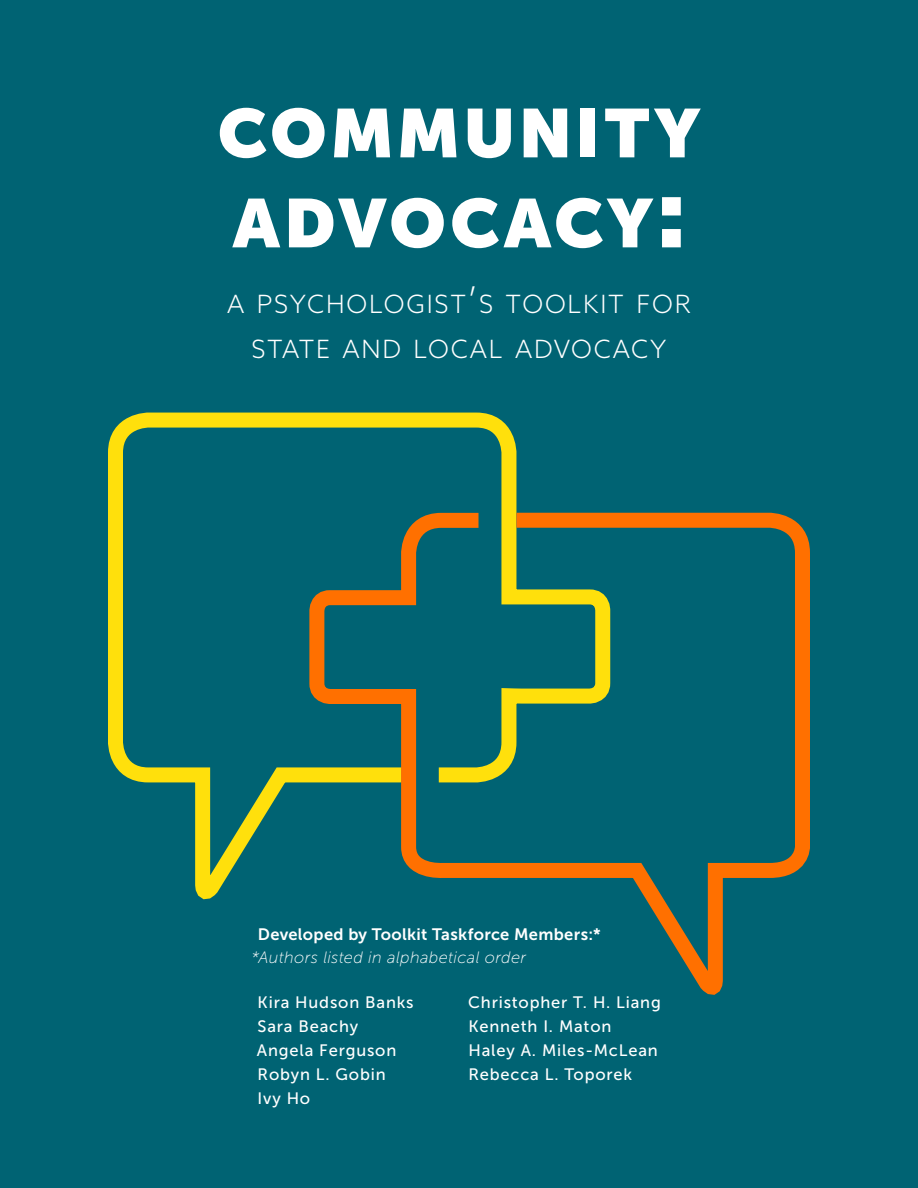
<style>
.page{position:relative;width:918px;height:1188px;background:#006373}
.page>*{position:absolute;margin:0;border:0;box-sizing:border-box;transform-origin:0 0}
.t1{font:900 68.25px/90px "Museo Sans Display";letter-spacing:.07em;color:#fff}
.t2{font:300 25.2px/45px "Azo Sans";letter-spacing:.07em;color:#fff;text-align:center}
.Authors{font:16.5px/24px "Museo Sans 500";letter-spacing:.05em;color:#fff}
.t3{font:16.5px/22.5px "Museo Sans 700";letter-spacing:.02em;color:#fff}
.s1{font-size:97.5px}
.s2{font-size:36px}
.s3{font-family:"Museo Sans 100";font-style:italic}
</style>
<div class="page">
<svg style="left:108px;top:412px;width:409px;height:488px"></svg>
<svg style="left:302px;top:505px;width:508px;height:490px"></svg>
<p class="t1" style="left:218px;top:88px;width:483px">COMMUNITY<br>ADVOCACY<span class="s1">:</span></p>
<p class="t2" style="left:227px;top:281px;width:465px">A PSYCHOLOGIST<span class="s2">’</span>S TOOLKIT FOR<br>STATE AND LOCAL ADVOCACY</p>
<p class="t3" style="left:251px;top:923px;width:351px;text-indent:6px">Developed by Toolkit Taskforce Members:* <span class="s3">*Authors listed in alphabetical order</span></p>
<p class="Authors" style="left:257px;top:991px;width:158px">Kira Hudson Banks<br>Sara Beachy<br>Angela Ferguson<br>Robyn L. Gobin<br>Ivy Ho</p>
<p class="Authors" style="left:468px;top:991px;width:194px">Christopher T. H. Liang<br>Kenneth I. Maton<br>Haley A. Miles-McLean<br>Rebecca L. Toporek</p>
</div>
